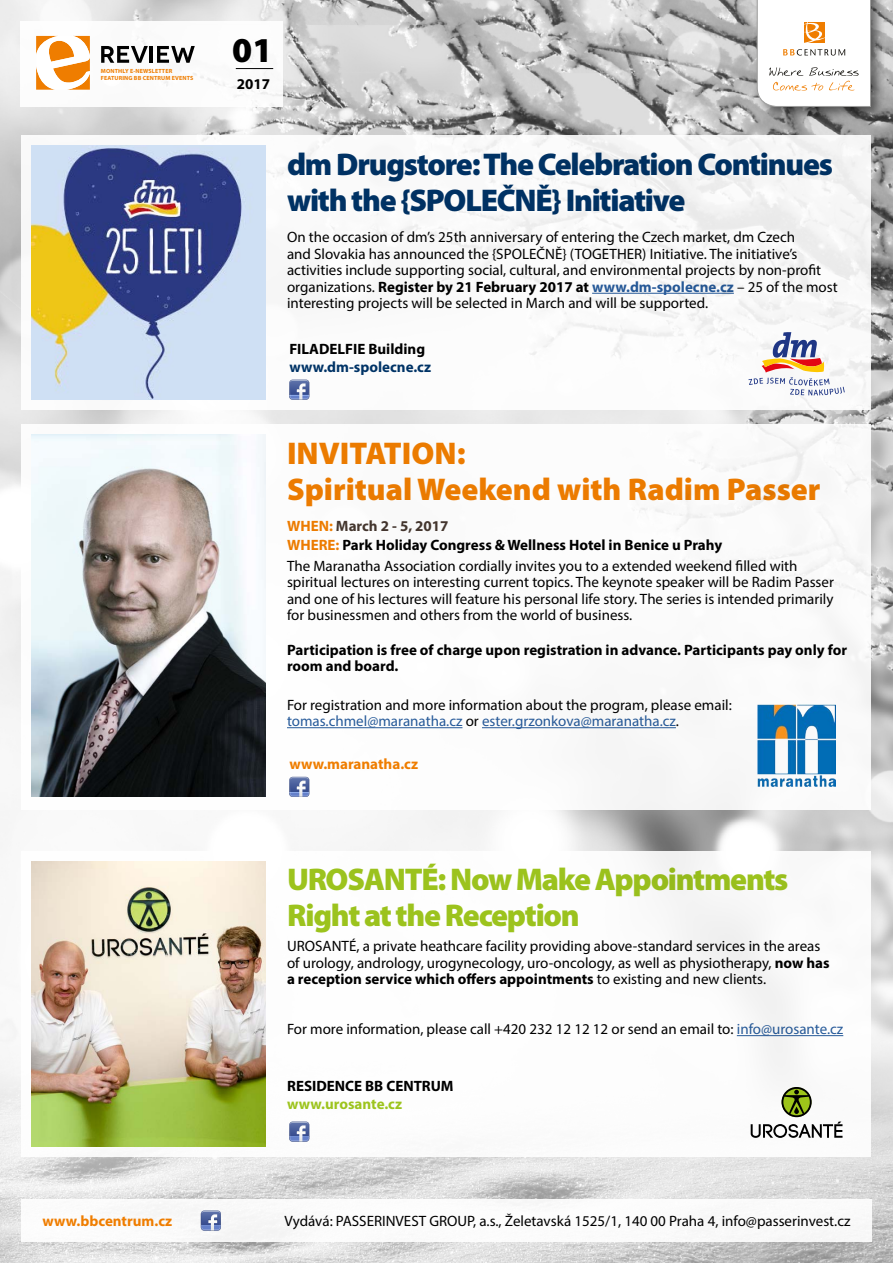
<style>
.page{position:relative;width:893px;height:1263px;background:#fff}
.page>*{position:absolute;margin:0;border:0;box-sizing:border-box;transform-origin:0 0}
.t1{font:900 35.1px "Myriad Pro";color:#000}
.t2{font:900 31.5px/36px "Myriad Pro";letter-spacing:-.04em;color:#036}
.t3{font:900 31.5px/36px "Myriad Pro";letter-spacing:-.04em;color:#9dc41e}
.t4{font:900 31.5px/36px "Myriad Pro";color:#ef7d00}
.t5{font:15px/16.5px "Myriad Pro";color:#000}
.t6{font:700 15px/19.2px "Myriad Pro";color:#000}
.t7{font:700 15px "Myriad Pro";color:#ef7d00}
.t8{font:700 15px "Myriad Pro";color:#036}
.t9{font:700 15px "Myriad Pro";color:#9dc41e}
.t10{font:700 6px/7.2px "Myriad Pro";letter-spacing:.02em;color:#ef7d00}
.s1{font-weight:700}
.s2{font-weight:700;color:#275b9b}
.s3{color:#ef7d00}
.s4{color:#45372f}
.s5{color:#275b9b}
</style>
<div class="page">
<img style="left:0;top:0;width:893px;height:1263px">
<div style="left:22px;top:1199px;width:850px;height:43px;background:#fff"></div>
<div style="left:21px;top:21px;width:262px;height:86px;background:#fff"></div>
<hr style="left:236px;top:68px;width:37px;height:1px;background:#000">
<svg style="left:201px;top:1210px;width:20px;height:20px"></svg>
<div style="left:754px;top:0;width:132px;height:122px;background:#000;opacity:.5"></div>
<svg style="left:757px;top:0;width:114px;height:107px"></svg>
<div style="left:22px;top:135px;width:849px;height:275px;background:#fff"></div>
<hr style="left:592px;top:293px;width:142px;height:1px;background:#275b9b">
<img style="left:32px;top:146px;width:234px;height:254px">
<div style="left:22px;top:424px;width:849px;height:386px;background:#fff"></div>
<hr style="left:287px;top:727px;width:175px;height:1px;background:#275b9b">
<hr style="left:482px;top:727px;width:194px;height:1px;background:#275b9b">
<img style="left:32px;top:435px;width:234px;height:362px">
<svg style="left:289px;top:777px;width:20px;height:20px"></svg>
<svg style="left:289px;top:380px;width:20px;height:20px"></svg>
<div style="left:22px;top:851px;width:849px;height:306px;background:#fff"></div>
<hr style="left:737px;top:1035px;width:106px;height:1px;background:#275b9b">
<img style="left:32px;top:862px;width:234px;height:285px">
<svg style="left:751px;top:1087px;width:91px;height:51px"></svg>
<svg style="left:289px;top:1121px;width:20px;height:21px"></svg>
<svg style="left:748px;top:332px;width:97px;height:63px"></svg>
<img style="left:758px;top:704px;width:77px;height:83px">
<svg style="left:101px;top:46px;width:47px;height:17px"></svg>
<hr style="left:150px;top:46px;width:3px;height:17px;background:#000">
<svg style="left:157px;top:46px;width:38px;height:17px"></svg>
<svg style="left:36px;top:36px;width:54px;height:54px"></svg>
<p class="t10" style="left:101px;top:67px;width:94px">MONTHLY E-NEWSLETTER<br>FEATURING BB CENTRUM EVENTS</p>
<h1 class="t1" style="left:232px;top:30px;width:42px">01</h1>
<p class="t6" style="left:237px;top:74px;width:35px">2017</p>
<h2 class="t2" style="left:287px;top:147px;width:547px">dm Drugstore: The Celebration Continues with the {SPOLEČNĚ} Initiative</h2>
<p class="t5" style="left:287px;top:229px;width:552px">On the occasion of dm’s 25th anniversary of entering the Czech market, dm Czech<br>and Slovakia has announced the {SPOLEČNĚ} (TOGETHER) Initiative. The initiative’s activities include supporting social, cultural, and environmental projects by non-profit organizations. <span class="s1">Register by 21 February 2017 at</span> <span class="s2">www.dm-spolecne.cz</span> – 25 of the most interesting projects will be selected in March and will be supported.</p>
<p class="t6" style="left:289px;top:338px;width:137px">FILADELFIE Building</p>
<p class="t8" style="left:289px;top:357px;width:143px">www.dm-spolecne.cz</p>
<h2 class="t4" style="left:287px;top:436px;width:535px">INVITATION:<br>Spiritual Weekend with Radim Passer</h2>
<p class="t6" style="left:287px;top:516px;width:437px"><span class="s3">WHEN:</span> <span class="s4">March 2 - 5, 2017<br></span><span class="s3">WHERE:</span> Park Holiday Congress &amp; Wellness Hotel in Benice u Prahy</p>
<p class="t5" style="left:287px;top:557px;width:548px">The Maranatha Association cordially invites you to a extended weekend filled with spiritual lectures on interesting current topics. The keynote speaker will be Radim Passer and one of his lectures will feature his personal life story. The series is intended primarily for businessmen and others from the world of business.</p>
<p class="t6" style="left:287px;top:641px;width:561px;line-height:16.5px">Participation is free of charge upon registration in advance. Participants pay only for room and board.</p>
<p class="t5" style="left:287px;top:696px;width:446px">For registration and more information about the program, please email: <span class="s5">tomas.chmel@maranatha.cz</span> or <span class="s5">ester.grzonkova@maranatha.cz</span>.</p>
<p class="t7" style="left:289px;top:754px;width:130px">www.maranatha.cz</p>
<h2 class="t3" style="left:287px;top:862px;width:503px">UROSANTÉ: Now Make Appointments<br>Right at the Reception</h2>
<p class="t5" style="left:287px;top:937px;width:544px">UROSANTÉ, a private heathcare facility providing above-standard services in the areas of urology, andrology, urogynecology, uro-oncology, as well as physiotherapy, <span class="s1">now has a reception service which offers appointments</span> to existing and new clients.</p>
<p class="t5" style="left:287px;top:1021px;width:558px">For more information, please call +420 232 12 12 12 or send an email to: <span class="s5">info@urosante.cz</span></p>
<p class="t6" style="left:287px;top:1076px;width:168px">RESIDENCE BB CENTRUM</p>
<p class="t9" style="left:287px;top:1094px;width:116px">www.urosante.cz</p>
<p class="t7" style="left:43px;top:1211px;width:131px">www.bbcentrum.cz</p>
<p class="t5" style="left:284px;top:1213px;width:567px">Vydává: PASSERINVEST GROUP, a.s., Želetavská 1525/1, 140 00 Praha 4, info@passerinvest.cz</p>
</div>
